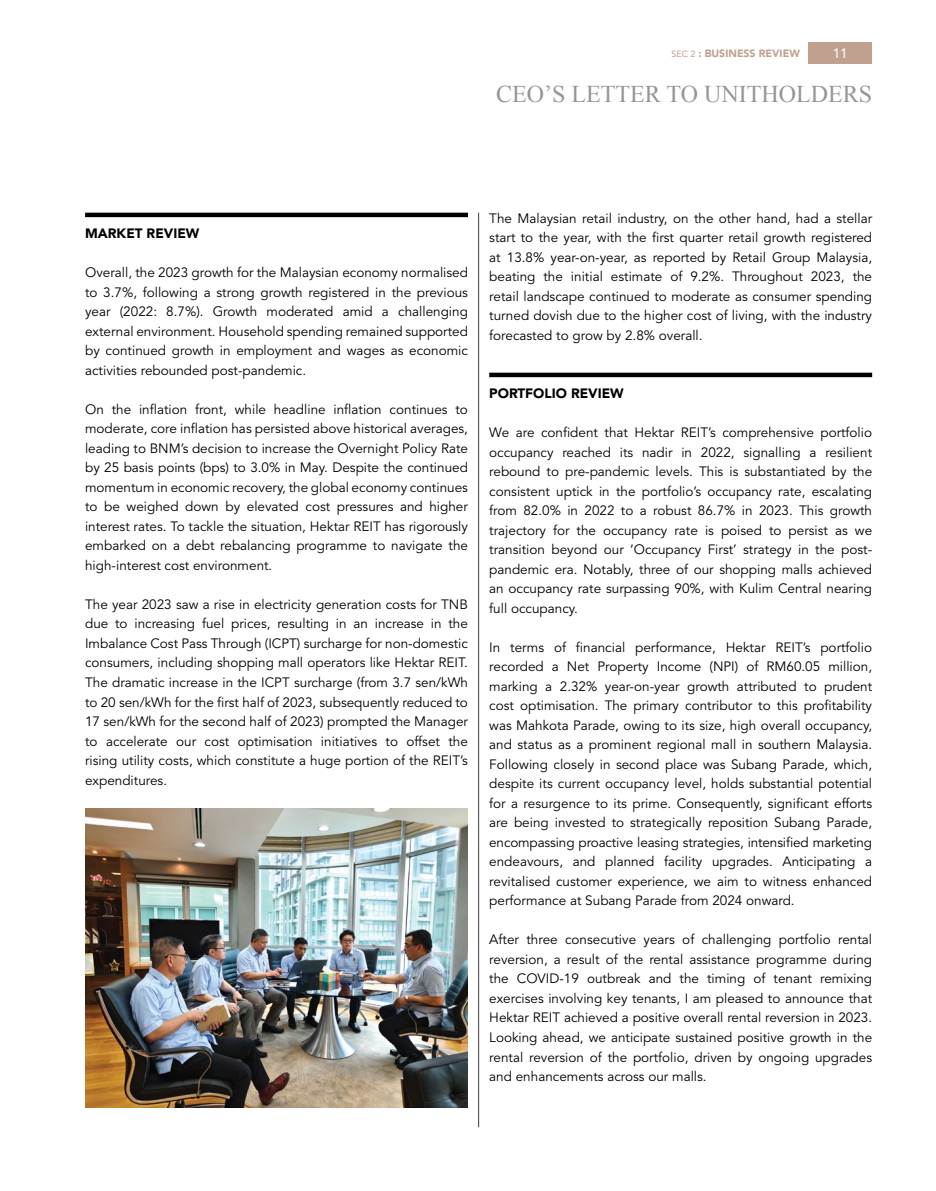
<style>
.page{position:relative;width:936px;height:1191px;background:#fff}
.page>*{position:absolute;margin:0;border:0;box-sizing:border-box;transform-origin:0 0}
.t1{font:24px "Times New Roman";color:#939598}
.t2{font:13.5px/19.5px "Avenir LT Std";color:#000;text-align:justify}
.t3{font:900 13.5px "Avenir LT Std";color:#000}
.t4{font:13.5px "Avenir LT Std";color:#fff}
.t5{font:900 10.5px "Avenir LT Std";color:#c0a190}
.s1{font-weight:400;font-size:9px}
</style>
<div class="page">
<div style="left:808px;top:43px;width:64px;height:21px;background:#c0a190"></div>
<hr style="left:85px;top:213px;width:383px;height:4px;background:#000">
<hr style="left:489px;top:373px;width:383px;height:4px;background:#000">
<img style="left:85px;top:808px;width:383px;height:299px">
<hr style="left:478px;top:213px;width:1px;height:914px;background:#414042">
<p class="t5" style="left:671px;top:47px;width:130px"><span class="s1">SEC 2</span> : BUSINESS REVIEW</p>
<p class="t4" style="left:832px;top:46px;width:17px">11</p>
<h1 class="t1" style="left:496px;top:78px;width:377px">CEO’S LETTER TO UNITHOLDERS</h1>
<p class="t3" style="left:85px;top:225px;width:11px">MARKE</p>
<p class="t3" style="left:135px;top:225px;width:54px">T REVIEW</p>
<p class="t2" style="left:85px;top:263px;width:384px">Overall, the 2023 growth for the Malaysian economy normalised to 3.7%, following a strong growth registered in the previous year (2022: 8.7%). Growth moderated amid a challenging external environment. Household spending remained supported by continued growth in employment and wages as economic activities rebounded post-pandemic.</p>
<p class="t2" style="left:85px;top:400px;width:384px">On the inflation front, while headline inflation continues to moderate, core inflation has persisted above historical averages, leading to BNM’s decision to increase the Overnight Policy Rate by 25 basis points (bps) to 3.0% in May. Despite the continued momentum in economic recovery, the global economy continues to be weighed down by elevated cost pressures and higher interest rates. To tackle the situation, Hektar REIT has rigorously embarked on a debt rebalancing programme to navigate the high-interest cost environment.</p>
<p class="t2" style="left:85px;top:595px;width:384px">The year 2023 saw a rise in electricity generation costs for TNB due to increasing fuel prices, resulting in an increase in the Imbalance Cost Pass Through (ICPT) surcharge for non-domestic consumers, including shopping mall operators like Hektar REIT.<br>The dramatic increase in the ICPT surcharge (from 3.7 sen/kWh to 20 sen/kWh for the first half of 2023, subsequently reduced to 17 sen/kWh for the second half of 2023) prompted the Manager to accelerate our cost optimisation initiatives to offset the rising utility costs, which constitute a huge portion of the REIT’s expenditures.</p>
<p class="t2" style="left:489px;top:209px;width:384px">The Malaysian retail industry, on the other hand, had a stellar start to the year, with the first quarter retail growth registered at 13.8% year-on-year, as reported by Retail Group Malaysia, beating the initial estimate of 9.2%. Throughout 2023, the retail landscape continued to moderate as consumer spending turned dovish due to the higher cost of living, with the industry forecasted to grow by 2.8% overall.</p>
<p class="t3" style="left:489px;top:385px;width:124px">PORTFOLIO REVIEW</p>
<p class="t2" style="left:489px;top:423px;width:384px">We are confident that Hektar REIT’s comprehensive portfolio occupancy reached its nadir in 2022, signalling a resilient rebound to pre-pandemic levels. This is substantiated by the consistent uptick in the portfolio’s occupancy rate, escalating from 82.0% in 2022 to a robust 86.7% in 2023. This growth trajectory for the occupancy rate is poised to persist as we transition beyond our ‘Occupancy First’ strategy in the post&shy;pandemic era. Notably, three of our shopping malls achieved an occupancy rate surpassing 90%, with Kulim Central nearing full occupancy.</p>
<p class="t2" style="left:489px;top:638px;width:384px">In terms of financial performance, Hektar REIT’s portfolio recorded a Net Property Income (NPI) of RM60.05 million, marking a 2.32% year-on-year growth attributed to prudent cost optimisation. The primary contributor to this profitability was Mahkota Parade, owing to its size, high overall occupancy, and status as a prominent regional mall in southern Malaysia.<br>Following closely in second place was Subang Parade, which, despite its current occupancy level, holds substantial potential for a resurgence to its prime. Consequently, significant efforts are being invested to strategically reposition Subang Parade, encompassing proactive leasing strategies, intensified marketing endeavours, and planned facility upgrades. Anticipating a revitalised customer experience, we aim to witness enhanced performance at Subang Parade from 2024 onward.</p>
<p class="t2" style="left:489px;top:930px;width:384px">After three consecutive years of challenging portfolio rental reversion, a result of the rental assistance programme during the COVID-19 outbreak and the timing of tenant remixing exercises involving key tenants, I am pleased to announce that Hektar REIT achieved a positive overall rental reversion in 2023.<br>Looking ahead, we anticipate sustained positive growth in the rental reversion of the portfolio, driven by ongoing upgrades and enhancements across our malls.</p>
</div>
